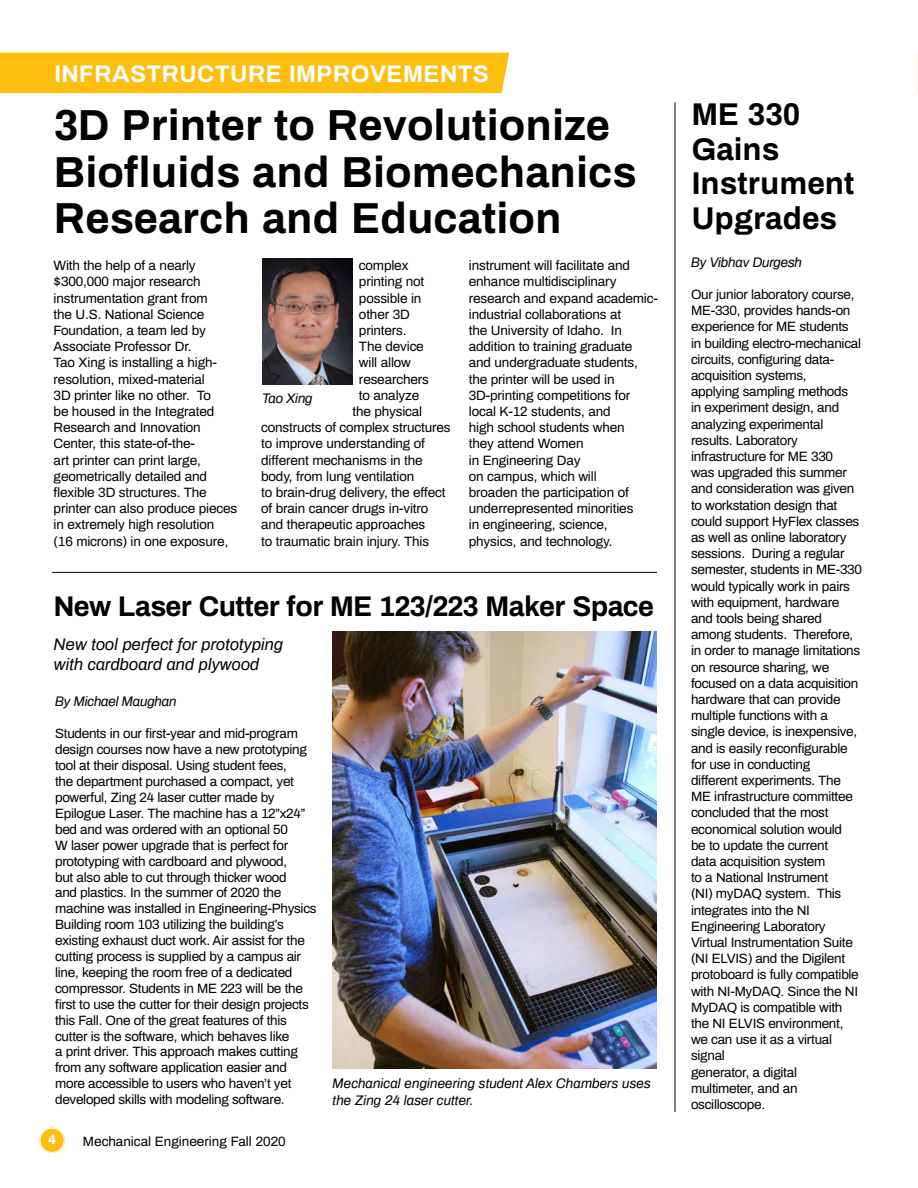
<style>
.page{position:relative;width:918px;height:1188px;background:#fff}
.page>*{position:absolute;margin:0;border:0;box-sizing:border-box;transform-origin:0 0}
.t1{font:700 43.5px/46.5px "Archivo";color:#000}
.t2{font:700 31.5px/34.5px "Archivo";color:#000}
.t3{font:700 28.5px "Archivo";letter-spacing:-.02em;color:#000}
.t4{font:700 24px "Archivo";letter-spacing:.02em;color:#fff}
.t5{font:italic 16.5px/19.8px "Archivo";color:#000}
.t6{font:13.5px/16.2px "Archivo";letter-spacing:-.02em;color:#000}
.t7{font:italic 13.5px/16.2px "Archivo";color:#000}
.t8{font:italic 13.5px "Archivo";letter-spacing:-.02em;color:#000}
.t9{font:13.5px "Archivo";color:#000}
.t10{font:600 13.5px "Franklin Gothic";color:#fff}
</style>
<div class="page">
<svg style="left:39px;top:1127px;width:26px;height:27px"></svg>
<div style="left:39px;top:1127px;width:27px;height:27px;border:1px solid #fff;border-radius:50%"></div>
<div style="left:40px;top:1128px;width:24px;height:25px;border:1px solid #fff;border-radius:50%"></div>
<img style="left:333px;top:632px;width:324px;height:436px">
<div style="left:0;top:53px;width:509px;height:40px;background:#febe10"></div>
<img style="left:262px;top:259px;width:90px;height:126px">
<hr style="left:52px;top:572px;width:605px;height:1px;background:#000">
<hr style="left:675px;top:102px;width:1px;height:1010px;background:#000">
<hr style="left:917px;top:54px;width:1px;height:41px;background:#febe10">
<h3 class="t4" style="left:54px;top:56px;width:436px">INFRASTRUCTURE IMPROVEMENTS</h3>
<h1 class="t1" style="left:54px;top:100px;width:584px">3D Printer to Revolutionize<br>Biofluids and Biomechanics<br>Research and Education</h1>
<p class="t6" style="left:54px;top:256px;width:185px">With the help of a nearly $300,000 major research instrumentation grant from<br>the U.S. National Science<br>Foundation, a team led by<br>Associate Professor Dr.<br>Tao Xing is installing a high&shy;resolution, mixed-material<br>3D printer like no other. To<br>be housed in the Integrated<br>Research and Innovation<br>Center, this state-of-the-<br>art printer can print large, geometrically detailed and flexible 3D structures. The printer can also produce pieces in extremely high resolution<br>(16 microns) in one exposure,</p>
<p class="t6" style="left:359px;top:256px;width:51px">complex</p>
<p class="t6" style="left:359px;top:273px;width:67px">printing not</p>
<p class="t6" style="left:359px;top:289px;width:64px">possible in</p>
<p class="t6" style="left:359px;top:305px;width:52px">other 3D</p>
<p class="t6" style="left:359px;top:321px;width:49px">printers.</p>
<p class="t6" style="left:359px;top:337px;width:66px">The device</p>
<p class="t6" style="left:359px;top:354px;width:54px">will allow</p>
<p class="t6" style="left:359px;top:370px;width:71px">researchers</p>
<p class="t6" style="left:359px;top:386px;width:62px">to analyze</p>
<p class="t6" style="left:352px;top:402px;width:71px">the physical</p>
<p class="t6" style="left:261px;top:418px;width:191px">constructs of complex structures</p>
<p class="t6" style="left:261px;top:435px;width:165px">to improve understanding of</p>
<p class="t6" style="left:261px;top:451px;width:163px">different mechanisms in the</p>
<p class="t6" style="left:261px;top:467px;width:155px">body, from lung ventilation</p>
<p class="t6" style="left:261px;top:483px;width:186px">to brain-drug delivery, the effect</p>
<p class="t6" style="left:261px;top:499px;width:169px">of brain cancer drugs in-vitro</p>
<p class="t6" style="left:261px;top:516px;width:165px">and therapeutic approaches</p>
<p class="t6" style="left:261px;top:532px;width:170px">to traumatic brain injury. This</p>
<p class="t7" style="left:262px;top:389px;width:52px">Tao Xing</p>
<p class="t6" style="left:469px;top:256px;width:191px">instrument will facilitate and enhance multidisciplinary research and expand academic&shy;industrial collaborations at<br>the University of Idaho. In addition to training graduate and undergraduate students, the printer will be used in<br>3D-printing competitions for local K-12 students, and<br>high school students when<br>they attend Women<br>in Engineering Day<br>on campus, which will<br>broaden the participation of underrepresented minorities<br>in engineering, science, physics, and technology.</p>
<h3 class="t3" style="left:54px;top:585px;width:602px">New Laser Cutter for ME 123/223 Maker Space</h3>
<p class="t5" style="left:54px;top:634px;width:231px">New tool perfect for prototyping with cardboard and plywood</p>
<p class="t8" style="left:55px;top:692px;width:123px">By Michael Maughan</p>
<p class="t6" style="left:55px;top:725px;width:263px">Students in our first-year and mid-program design courses now have a new prototyping tool at their disposal. Using student fees,<br>the department purchased a compact, yet powerful, Zing 24 laser cutter made by Epilogue Laser. The machine has a 12”x24” bed and was ordered with an optional 50<br>W laser power upgrade that is perfect for prototyping with cardboard and plywood,<br>but also able to cut through thicker wood<br>and plastics. In the summer of 2020 the machine was installed in Engineering-Physics Building room 103 utilizing the building’s existing exhaust duct work. Air assist for the cutting process is supplied by a campus air line, keeping the room free of a dedicated compressor. Students in ME 223 will be the first to use the cutter for their design projects this Fall. One of the great features of this cutter is the software, which behaves like<br>a print driver. This approach makes cutting from any software application easier and more accessible to users who haven’t yet developed skills with modeling software.</p>
<p class="t10" style="left:48px;top:1132px;width:9px">4</p>
<p class="t9" style="left:83px;top:1131px;width:204px">Mechanical Engineering Fall 2020</p>
<p class="t7" style="left:333px;top:1075px;width:320px">Mechanical engineering student Alex Chambers uses the Zing 24 laser cutter.</p>
<h2 class="t2" style="left:692px;top:96px;width:164px">ME 330<br>Gains<br>Instrument<br>Upgrades</h2>
<p class="t8" style="left:691px;top:252px;width:112px">By Vibhav Durgesh</p>
<p class="t6" style="left:691px;top:285px;width:172px">Our junior laboratory course,<br>ME-330, provides hands-on experience for ME students in building electro-mechanical circuits, configuring data&shy;acquisition systems,<br>applying sampling methods<br>in experiment design, and analyzing experimental results. Laboratory infrastructure for ME 330<br>was upgraded this summer and consideration was given to workstation design that could support HyFlex classes as well as online laboratory sessions. During a regular semester, students in ME-330 would typically work in pairs with equipment, hardware and tools being shared among students. Therefore, in order to manage limitations on resource sharing, we focused on a data acquisition hardware that can provide multiple functions with a single device, is inexpensive, and is easily reconfigurable for use in conducting<br>different experiments. The<br>ME infrastructure committee concluded that the most economical solution would<br>be to update the current<br>data acquisition system<br>to a National Instrument<br>(NI) myDAQ system. This integrates into the NI<br>Engineering Laboratory<br>Virtual Instrumentation Suite (NI ELVIS) and the Digilent protoboard is fully compatible with NI-MyDAQ. Since the NI<br>MyDAQ is compatible with the NI ELVIS environment, we can use it as a virtual signal<br>generator, a digital multimeter, and an oscilloscope.</p>
</div>
